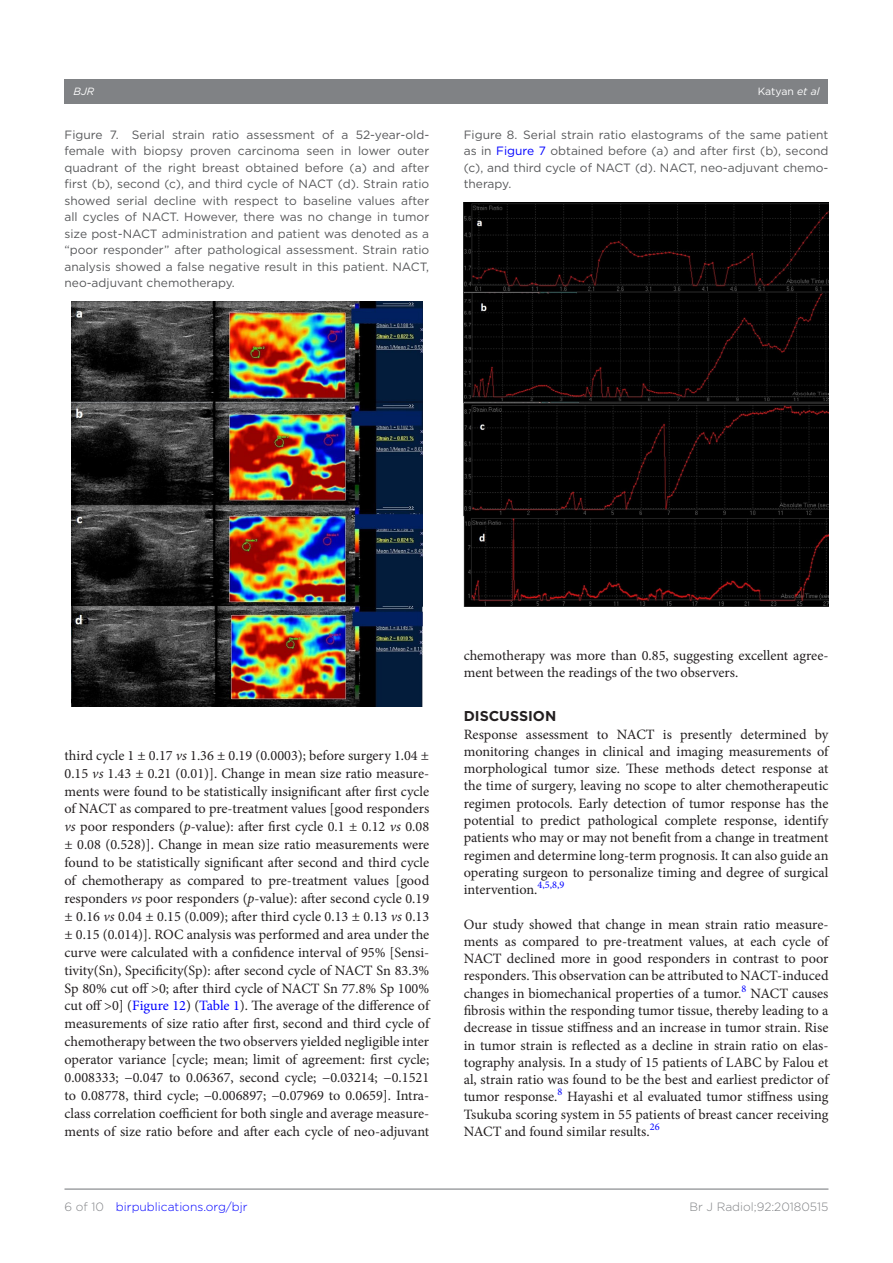
<style>
.page{position:relative;width:893px;height:1263px;background:#fff}
.page>*{position:absolute;margin:0;border:0;box-sizing:border-box;transform-origin:0 0}
.t1{font:14.25px/17.2px "Minion Pro";color:#231f20;text-align:justify}
.t2{font:700 14.25px "Gotham";color:#231f20}
.t3{font:12px/16.5px "Gotham";color:#57585a;text-align:justify}
.t4{font:300 12px "Gotham";color:#00f}
.t5{font:300 12px "Gotham";color:#808285}
.t6{font:10.5px "Gotham";letter-spacing:-.005em;color:#fff}
.t7{font:italic 10.5px "Gotham";color:#fff}
.s1{font-style:italic}
.s2{color:#00f}
.s3{color:#808285}
</style>
<div class="page">
<hr style="left:64px;top:1188px;width:764px;height:2px;background:#808285">
<div style="left:64px;top:79px;width:764px;height:24px;background:#808285"></div>
<img style="left:71px;top:301px;width:351px;height:405px">
<img style="left:464px;top:202px;width:364px;height:404px">
<p class="t7" style="left:74px;top:85px;width:22px">BJR</p>
<p class="t6" style="left:758px;top:85px;width:63px">Katyan <span class="s1">et al</span></p>
<p class="t3" style="left:64px;top:126px;width:366px">Figure 7. Serial strain ratio assessment of a 52-year-old&shy;female with biopsy proven carcinoma seen in lower outer quadrant of the right breast obtained before (a) and after first (b), second (c), and third cycle of NACT (d). Strain ratio showed serial decline with respect to baseline values after all cycles of NACT. However, there was no change in tumor size post-NACT administration and patient was denoted as a “poor responder” after pathological assessment. Strain ratio analysis showed a false negative result in this patient. NACT, neo-adjuvant chemotherapy.</p>
<p class="t3" style="left:464px;top:126px;width:366px">Figure 8. Serial strain ratio elastograms of the same patient as in <span class="s2">Figure 7</span> obtained before (a) and after first (b), second (c), and third cycle of NACT (d). NACT, neo-adjuvant chemo&shy;therapy.</p>
<p class="t1" style="left:64px;top:746px;width:366px;line-height:17.9px">third cycle 1 ± 0.17 <span class="s1">vs</span> 1.36 ± 0.19 (0.0003); before surgery 1.04 ± 0.15 <span class="s1">vs</span> 1.43 ± 0.21 (0.01)]. Change in mean size ratio measure&shy;ments were found to be statistically insignificant after first cycle of NACT as compared to pre-treatment values [good responders <span class="s1">vs</span> poor responders (<span class="s1">p-</span>value): after first cycle 0.1 ± 0.12 <span class="s1">vs</span> 0.08 ± 0.08 (0.528)]. Change in mean size ratio measurements were found to be statistically significant after second and third cycle of chemotherapy as compared to pre-treatment values [good responders <span class="s1">vs</span> poor responders (<span class="s1">p-</span>value): after second cycle 0.19 ± 0.16 <span class="s1">vs</span> 0.04 ± 0.15 (0.009); after third cycle 0.13 ± 0.13 <span class="s1">vs</span> 0.13 ± 0.15 (0.014)]. ROC analysis was performed and area under the curve were calculated with a confidence interval of 95% [Sensi&shy;tivity(Sn), Specificity(Sp): after second cycle of NACT Sn 83.3% Sp 80% cut off &gt;0; after third cycle of NACT Sn 77.8% Sp 100% cut off &gt;0] (<span class="s2">Figure 12</span>) (<span class="s2">Table 1</span>). The average of the difference of measurements of size ratio after first, second and third cycle of chemotherapy between the two observers yielded negligible inter operator variance [cycle; mean; limit of agreement: first cycle; 0.008333; −0.047 to 0.06367, second cycle; −0.03214; −0.1521 to 0.08778, third cycle; −0.006897; −0.07969 to 0.0659]. Intra&shy;class correlation coefficient for both single and average measure&shy;ments of size ratio before and after each cycle of neo-adjuvant</p>
<p class="t1" style="left:464px;top:646px;width:366px">chemotherapy was more than 0.85, suggesting excellent agree&shy;ment between the readings of the two observers.</p>
<p class="t2" style="left:464px;top:706px;width:94px">DISCUSSION</p>
<p class="t1" style="left:464px;top:725px;width:366px">Response assessment to NACT is presently determined by monitoring changes in clinical and imaging measurements of morphological tumor size. These methods detect response at the time of surgery, leaving no scope to alter chemotherapeutic regimen protocols. Early detection of tumor response has the potential to predict pathological complete response, identify patients who may or may not benefit from a change in treatment regimen and determine long-term prognosis. It can also guide an operating surgeon to personalize timing and degree of surgical intervention.<sup>4,5,8,9</sup></p>
<p class="t1" style="left:464px;top:915px;width:366px">Our study showed that change in mean strain ratio measure&shy;ments as compared to pre-treatment values, at each cycle of NACT declined more in good responders in contrast to poor responders. This observation can be attributed to NACT-induced changes in biomechanical properties of a tumor.<sup>8</sup> NACT causes fibrosis within the responding tumor tissue, thereby leading to a decrease in tissue stiffness and an increase in tumor strain. Rise in tumor strain is reflected as a decline in strain ratio on elas&shy;tography analysis. In a study of 15 patients of LABC by Falou et al, strain ratio was found to be the best and earliest predictor of tumor response.<sup>8</sup> Hayashi et al evaluated tumor stiffness using Tsukuba scoring system in 55 patients of breast cancer receiving NACT and found similar results.<sup>26</sup></p>
<p class="t4" style="left:64px;top:1199px;width:185px"><span class="s3">6 of 10</span> birpublications.org/bjr</p>
<p class="t5" style="left:689px;top:1199px;width:140px">Br J Radiol;92:20180515</p>
</div>
